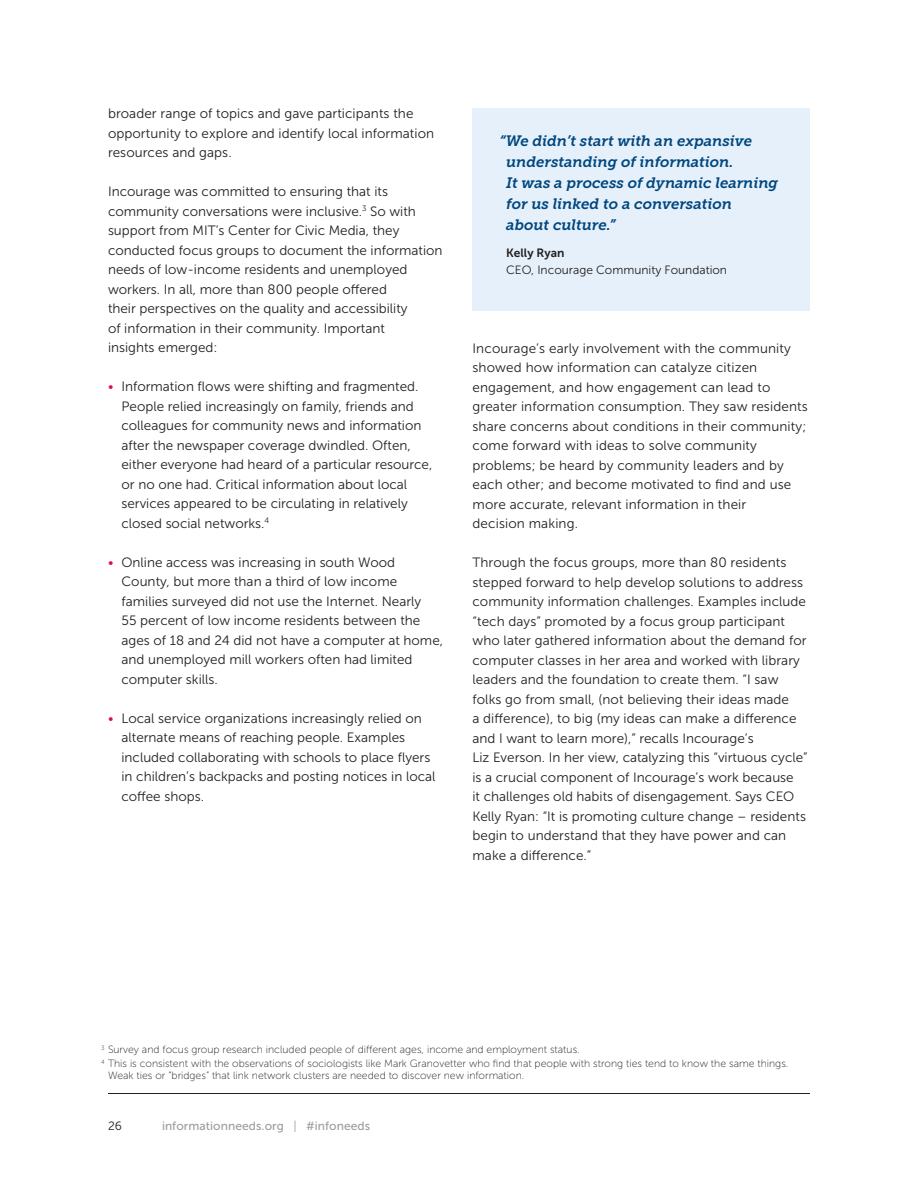
<style>
.page{position:relative;width:918px;height:1188px;background:#fff}
.page>*{position:absolute;margin:0;border:0;box-sizing:border-box;transform-origin:0 0}
.t1{font:italic 15px/21px "Museo Slab 700";color:#00467f}
.t2{font:13.5px/19.5px "Museo Sans 300";color:#231f20}
.t3{font:12px "Museo Sans 300";color:#231f20}
.t4{font:12px "Museo Sans 500";letter-spacing:.005em;color:#9b9d9f}
.t5{font:12px "Museo Sans 700";color:#231f20}
.t6{font:10.5px/14.1px "Museo Sans 100";color:#231f20}
.s1{color:#db0962}
.s2{font-family:"Museo Sans 300"}
</style>
<div class="page">
<hr style="left:108px;top:1093px;width:702px;height:1px;background:#231f20">
<div style="left:472px;top:108px;width:338px;height:202px;background:#e5f0fa"></div>
<p class="t2" style="left:108px;top:104px;width:328px">broader range of topics and gave participants the opportunity to explore and identify local information resources and gaps.</p>
<p class="t2" style="left:108px;top:182px;width:336px">Incourage was committed to ensuring that its community conversations were inclusive.<sup>3</sup> So with support from MIT’s Center for Civic Media, they conducted focus groups to document the information needs of low-income residents and unemployed workers. In all, more than 800 people offered<br>their perspectives on the quality and accessibility<br>of information in their community. Important<br>insights emerged:</p>
<p class="t2" style="left:122px;top:377px;width:312px;text-indent:-14px"><span class="s1">•</span> Information flows were shifting and fragmented.<br>People relied increasingly on family, friends and colleagues for community news and information after the newspaper coverage dwindled. Often, either everyone had heard of a particular resource, or no one had. Critical information about local services appeared to be circulating in relatively closed social networks.<sup>4</sup></p>
<p class="t2" style="left:122px;top:552px;width:323px;text-indent:-14px"><span class="s1">•</span> Online access was increasing in south Wood County, but more than a third of low income families surveyed did not use the Internet. Nearly<br>55 percent of low income residents between the ages of 18 and 24 did not have a computer at home, and unemployed mill workers often had limited computer skills.</p>
<p class="t2" style="left:122px;top:708px;width:316px;text-indent:-14px"><span class="s1">•</span> Local service organizations increasingly relied on alternate means of reaching people. Examples included collaborating with schools to place flyers in children’s backpacks and posting notices in local coffee shops.</p>
<p class="t1" style="left:506px;top:131px;width:273px;text-indent:-7px">“We didn’t start with an expansive understanding of information.<br>It was a process of dynamic learning for us linked to a conversation about culture.”</p>
<p class="t5" style="left:506px;top:246px;width:60px">Kelly Ryan</p>
<p class="t3" style="left:506px;top:263px;width:222px">CEO, Incourage Community Foundation</p>
<p class="t2" style="left:472px;top:338px;width:337px">Incourage’s early involvement with the community showed how information can catalyze citizen engagement, and how engagement can lead to greater information consumption. They saw residents share concerns about conditions in their community; come forward with ideas to solve community problems; be heard by community leaders and by each other; and become motivated to find and use more accurate, relevant information in their<br>decision making.</p>
<p class="t2" style="left:472px;top:553px;width:337px">Through the focus groups, more than 80 residents stepped forward to help develop solutions to address community information challenges. Examples include “tech days” promoted by a focus group participant who later gathered information about the demand for computer classes in her area and worked with library leaders and the foundation to create them. “I saw folks go from small, (not believing their ideas made<br>a difference), to big (my ideas can make a difference and I want to learn more),” recalls Incourage’s<br>Liz Everson. In her view, catalyzing this “virtuous cycle” is a crucial component of Incourage’s work because<br>it challenges old habits of disengagement. Says CEO Kelly Ryan: “It is promoting culture change – residents begin to understand that they have power and can make a difference.”</p>
<p class="t6" style="left:101px;top:1043px;width:689px"><sup>3</sup> Survey and focus group research included people of different ages, income and employment status.<br><sup>4</sup> This is consistent with the observations of sociologists like Mark Granovetter who find that people with strong ties tend to know the same things.</p>
<p class="t6" style="left:108px;top:1069px;width:418px">Weak ties or “bridges” that link network clusters are needed to discover new information.</p>
<p class="t3" style="left:108px;top:1119px;width:15px">26</p>
<p class="t4" style="left:162px;top:1119px;width:210px">informationneeds.org <span class="s2">|</span> #infoneeds</p>
</div>
